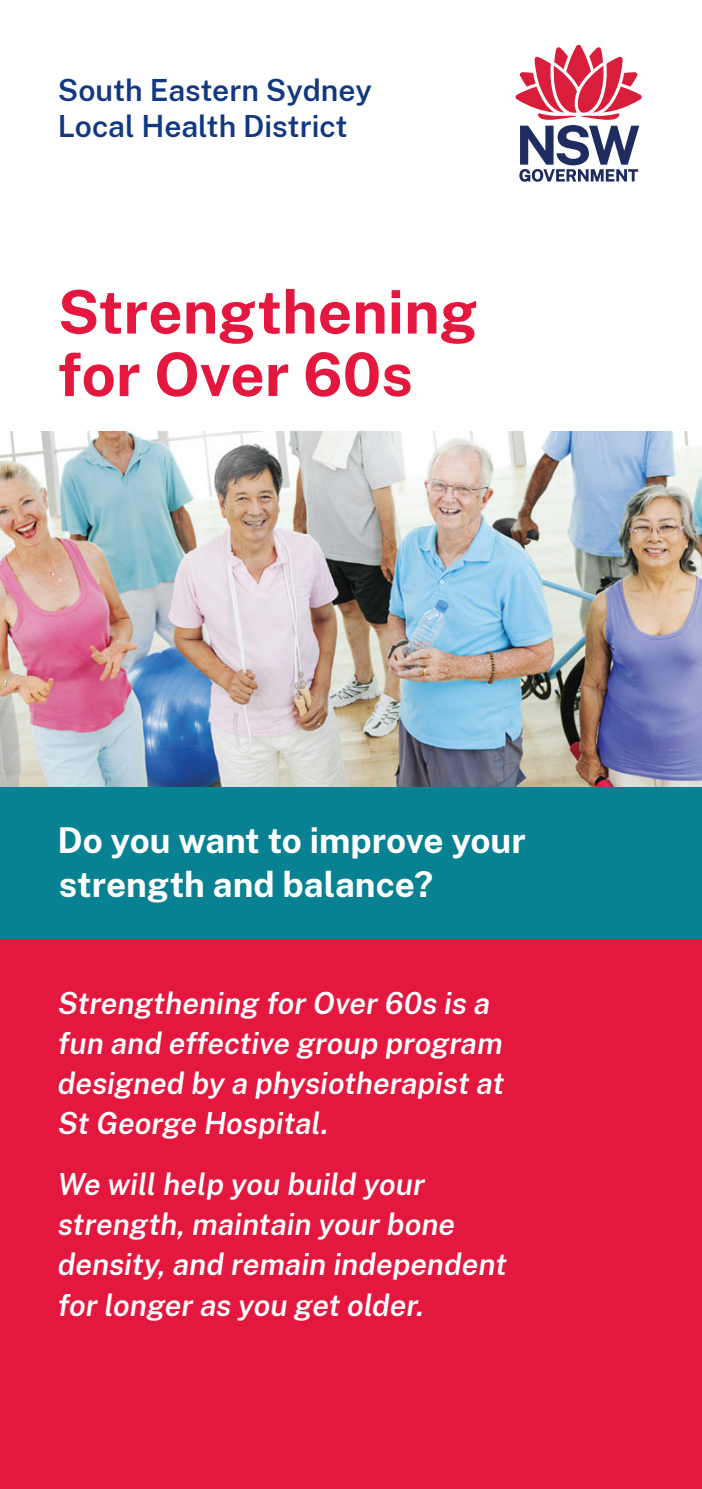
<style>
.page{position:relative;width:702px;height:1489px;background:#fff}
.page>*{position:absolute;margin:0;border:0;box-sizing:border-box;transform-origin:0 0}
.t1{font:700 60px/62.5px "Public Sans";color:#e4183e}
.t2{font:700 35px/43.5px "Public Sans";color:#fff}
.t3{font:italic 600 30px/40px "Public Sans";color:#fff}
.t4{font:600 30px/36px "Public Sans";color:#113880}
</style>
<div class="page">
<div style="left:0;top:939px;width:702px;height:549px;background:#e4183e"></div>
<div style="left:0;top:786px;width:702px;height:153px;background:#088292"></div>
<svg style="left:515px;top:45px;width:126px;height:137px"></svg>
<img style="left:0;top:432px;width:702px;height:354px">
<p class="t4" style="left:58px;top:70px;width:315px">South Eastern Sydney<br>Local Health District</p>
<p class="t1" style="left:58px;top:276px;width:421px">Strengthening for Over 60s</p>
<p class="t2" style="left:57px;top:816px;width:470px">Do you want to improve your strength and balance?</p>
<p class="t3" style="left:58px;top:981px;width:448px">Strengthening for Over 60s is a fun and effective group program designed by a physiotherapist at<br>St George Hospital.</p>
<p class="t3" style="left:58px;top:1162px;width:450px">We will help you build your strength, maintain your bone density, and remain independent for longer as you get older.</p>
</div>
